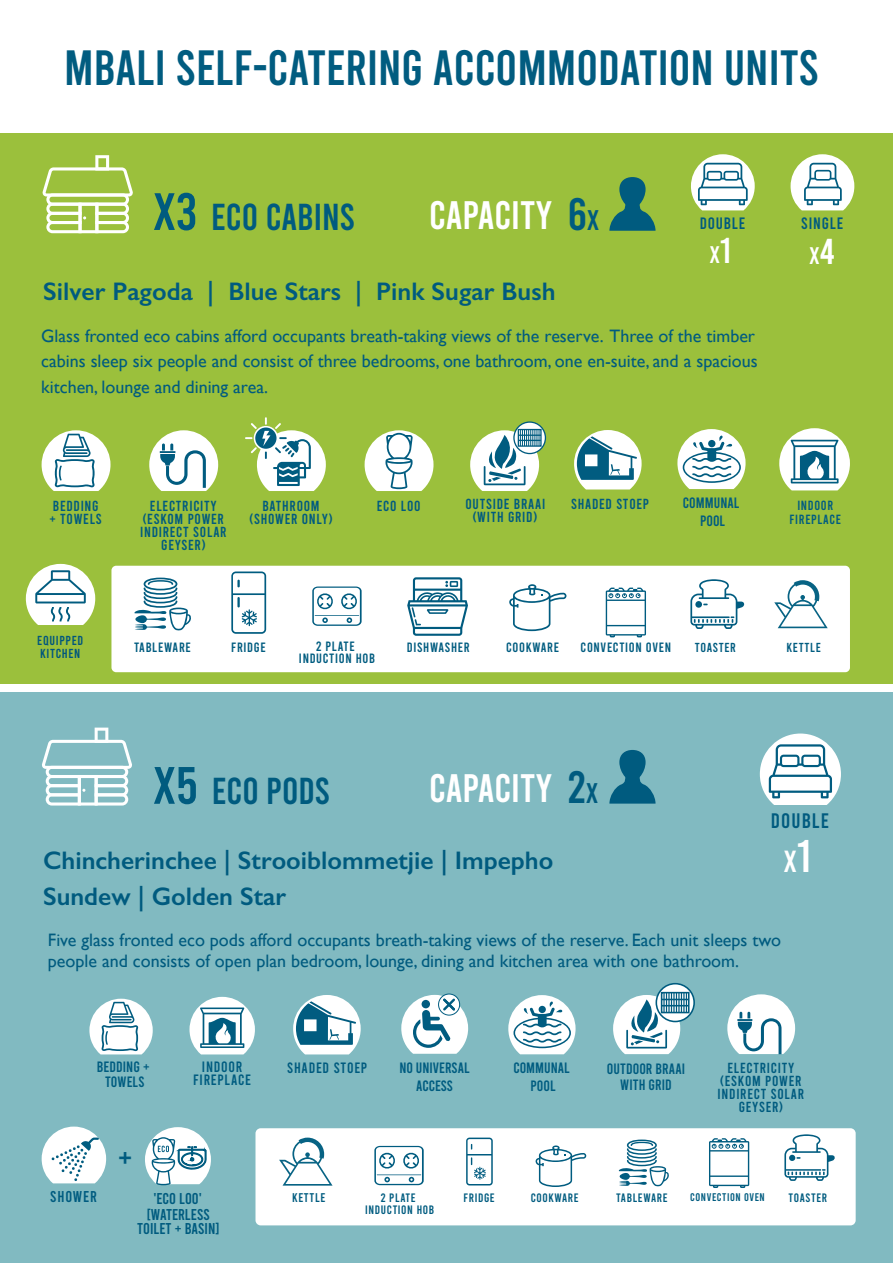
<style>
.page{position:relative;width:893px;height:1263px;background:#fff}
.page>*{position:absolute;margin:0;border:0;box-sizing:border-box;transform-origin:0 0}
.t1{font:49.5px "Bebas";color:#015c80}
.t2{font:39.75px "Bebas";color:#fff}
.t3{font:37.5px "Bebas";color:#005b7f}
.t4{font:32.55px "Bebas";color:#005c80}
.t5{font:30.6px "Bebas";color:#fff}
.t6{font:600 25.5px/36px "Gill Sans";color:#005b7f}
.t7{font:24px "Bebas";color:#fff}
.t8{font:21px "Bebas";letter-spacing:.05em;color:#005b7f}
.t9{font:18px/25.5px "Gill Sans";color:#005b7f}
.t10{font:16.5px "Bebas";letter-spacing:.05em;color:#005b7f}
.t11{font:15.6px/15px "Bebas";color:#005b7f;text-align:center}
.t12{font:15.6px "Bebas";letter-spacing:.05em;color:#005c80}
.t13{font:15px/18px "Bebas";letter-spacing:.005em;color:#005c80;text-align:center}
.t14{font:15px/12.5px "Bebas";letter-spacing:.05em;color:#005c80;text-align:center}
.t15{font:15px "Bebas";letter-spacing:.05em;color:#005b7f}
.t16{font:14.55px/12.9px "Bebas";letter-spacing:.05em;color:#005b7f;text-align:center}
.t17{font:13.5px "Bebas";letter-spacing:.05em;color:#015c80}
.t18{font:13.5px/12px "Bebas";letter-spacing:.05em;color:#005c80;text-align:center}
.t19{font:13.35px/13.5px "Bebas";letter-spacing:.05em;color:#005c80;text-align:center}
.t20{font:13.05px/13px "Bebas";letter-spacing:.05em;color:#00567d}
.t21{font:13.05px "Bebas";letter-spacing:.05em;color:#015c80}
.t22{font:12.6px "Bebas";letter-spacing:.05em;color:#015c80}
.t23{font:12.3px "Bebas";letter-spacing:.05em;color:#015c80}
.t24{font:12.15px/12px "Bebas";letter-spacing:.05em;color:#005c80;text-align:center}
.t25{font:11.1px "Bebas";letter-spacing:.05em;color:#015c80}
.s1{font-size:52.5px}
.s2{font-size:45.45px;color:#005b7f}
.s3{font-size:28.35px;color:#005b7f}
.s4{font-size:36px}
.s5{font-size:45.75px}
</style>
<div class="page">
<div style="left:0;top:133px;width:893px;height:550px;background:#9bc03c"></div>
<div style="left:0;top:692px;width:893px;height:571px;background:#81bac1"></div>
<svg style="left:42px;top:155px;width:91px;height:78px"></svg>
<svg style="left:609px;top:177px;width:46px;height:54px"></svg>
<svg style="left:609px;top:750px;width:46px;height:54px"></svg>
<svg style="left:691px;top:154px;width:64px;height:56px"></svg>
<svg style="left:760px;top:733px;width:81px;height:72px"></svg>
<svg style="left:26px;top:564px;width:69px;height:61px"></svg>
<div style="left:111px;top:566px;width:739px;height:106px;background:#fff;border-radius:5px"></div>
<svg style="left:134px;top:578px;width:57px;height:52px"></svg>
<svg style="left:509px;top:584px;width:57px;height:47px"></svg>
<svg style="left:690px;top:579px;width:55px;height:50px"></svg>
<svg style="left:774px;top:580px;width:54px;height:48px"></svg>
<svg style="left:231px;top:571px;width:35px;height:63px"></svg>
<svg style="left:791px;top:154px;width:63px;height:56px;background:#d0e1d0"></svg>
<svg style="left:42px;top:728px;width:90px;height:77px"></svg>
<div style="left:255px;top:1128px;width:601px;height:97px;background:#fff;border-radius:5px"></div>
<svg style="left:374px;top:1146px;width:50px;height:39px"></svg>
<hr style="left:377px;top:1174px;width:44px;height:1px;background:#005c80">
<svg style="left:536px;top:1145px;width:50px;height:42px"></svg>
<svg style="left:619px;top:1139px;width:50px;height:47px"></svg>
<svg style="left:466px;top:1137px;width:27px;height:48px"></svg>
<svg style="left:784px;top:1134px;width:51px;height:47px"></svg>
<svg style="left:656px;top:984px;width:38px;height:37px"></svg>
<div style="left:655px;top:983px;width:40px;height:39px;border:2px solid #005b7f;border-radius:50%"></div>
<svg style="left:661px;top:992px;width:29px;height:21px"></svg>
<svg style="left:613px;top:993px;width:76px;height:61px"></svg>
<svg style="left:42px;top:1126px;width:64px;height:57px"></svg>
<svg style="left:145px;top:1127px;width:66px;height:58px"></svg>
<svg style="left:727px;top:994px;width:68px;height:60px"></svg>
<svg style="left:89px;top:999px;width:64px;height:55px"></svg>
<svg style="left:508px;top:995px;width:68px;height:59px"></svg>
<svg style="left:279px;top:1137px;width:53px;height:48px"></svg>
<svg style="left:149px;top:430px;width:69px;height:61px"></svg>
<svg style="left:365px;top:430px;width:68px;height:61px;background:#d6e5d2"></svg>
<svg style="left:245px;top:417px;width:81px;height:74px"></svg>
<svg style="left:42px;top:430px;width:69px;height:61px"></svg>
<svg style="left:514px;top:422px;width:31px;height:31px"></svg>
<div style="left:513px;top:421px;width:33px;height:33px;border:1px solid #005b7f;border-radius:50%"></div>
<svg style="left:518px;top:429px;width:24px;height:18px"></svg>
<svg style="left:470px;top:430px;width:71px;height:61px;background:#b5d0c7"></svg>
<svg style="left:677px;top:429px;width:69px;height:60px"></svg>
<svg style="left:574px;top:430px;width:68px;height:59px"></svg>
<svg style="left:293px;top:995px;width:68px;height:59px"></svg>
<svg style="left:779px;top:428px;width:71px;height:62px"></svg>
<svg style="left:189px;top:997px;width:66px;height:57px"></svg>
<svg style="left:407px;top:577px;width:61px;height:59px"></svg>
<svg style="left:709px;top:1138px;width:40px;height:50px"></svg>
<svg style="left:312px;top:586px;width:50px;height:40px"></svg>
<hr style="left:315px;top:615px;width:44px;height:1px;background:#005c80">
<svg style="left:606px;top:588px;width:40px;height:49px"></svg>
<div style="left:438px;top:993px;width:22px;height:22px;border:1px solid #015c80;border-radius:50%"></div>
<svg style="left:401px;top:995px;width:67px;height:59px"></svg>
<h1 class="t1" style="left:64px;top:43px;width:756px">MBALI SELF-CATERING ACCOMMODATION UNITS</h1>
<h3 class="t3" style="left:153px;top:198px;width:204px"><span class="s1">X3</span> ECO CABINS</h3>
<h2 class="t2" style="left:429px;top:195px;width:172px">CAPACITY <span class="s2">6</span><span class="s3">X</span></h2>
<h3 class="t6" style="left:43px;top:273px;width:514px">Silver Pagoda | Blue Stars | Pink Sugar Bush</h3>
<p class="t10" style="left:700px;top:215px;width:47px">DOUBLE</p>
<h3 class="t7" style="left:710px;top:242px;width:23px">X<span class="s4">1</span></h3>
<p class="t9" style="left:41px;top:323px;width:718px">Glass fronted eco cabins afford occupants breath-taking views of the reserve. Three of the timber cabins sleep six people and consist of three bedrooms, one bathroom, one en-suite, and a spacious kitchen, lounge and dining area.</p>
<p class="t10" style="left:801px;top:215px;width:44px">SINGLE</p>
<h3 class="t7" style="left:809px;top:244px;width:27px">X<span class="s4">4</span></h3>
<p class="t16" style="left:50px;top:499px;width:54px;text-align:left">BEDDING + TOWELS</p>
<p class="t13" style="left:683px;top:494px;width:58px">COMMUNAL<br>POOL</p>
<p class="t16" style="left:150px;top:499px;width:68px">ELECTRICITY</p>
<p class="t16" style="left:571px;top:498px;width:79px">SHADED STOEP</p>
<p class="t16" style="left:140px;top:512px;width:88px">(ESKOM POWER<br>INDIRECT SOLAR<br>GEYSER)</p>
<p class="t16" style="left:465px;top:498px;width:81px">OUTSIDE BRAAI (WITH GRID)</p>
<p class="t16" style="left:262px;top:499px;width:59px">BATHROOM</p>
<p class="t16" style="left:377px;top:499px;width:45px">ECO LOO</p>
<p class="t16" style="left:250px;top:512px;width:84px">(SHOWER ONLY)</p>
<p class="t19" style="left:790px;top:499px;width:53px">INDOOR<br>FIREPLACE</p>
<p class="t20" style="left:37px;top:634px;width:47px">EQUIPPED<br>KITCHEN</p>
<p class="t17" style="left:134px;top:640px;width:58px">TABLEWARE</p>
<p class="t17" style="left:231px;top:640px;width:36px">FRIDGE</p>
<p class="t17" style="left:407px;top:640px;width:64px">DISHWASHER</p>
<p class="t17" style="left:506px;top:640px;width:54px">COOKWARE</p>
<p class="t21" style="left:695px;top:640px;width:43px">TOASTER</p>
<p class="t21" style="left:786px;top:640px;width:36px">KETTLE</p>
<p class="t18" style="left:299px;top:640px;width:78px">2 PLATE<br>INDUCTION HOB</p>
<p class="t17" style="left:581px;top:640px;width:92px">CONVECTION OVEN</p>
<h3 class="t3" style="left:153px;top:772px;width:179px"><span class="s1">X5</span> ECO PODS</h3>
<h2 class="t2" style="left:429px;top:768px;width:171px">CAPACITY <span class="s2">2</span><span class="s3">X</span></h2>
<h3 class="t6" style="left:43px;top:842px;width:512px">Chincherinchee | Strooiblommetjie | Impepho<br>Sundew | Golden Star</h3>
<p class="t8" style="left:771px;top:810px;width:60px">DOUBLE</p>
<h3 class="t5" style="left:784px;top:845px;width:29px">X<span class="s5">1</span></h3>
<p class="t9" style="left:48px;top:928px;width:735px;line-height:21.6px">Five glass fronted eco pods afford occupants breath-taking views of the reserve. Each unit sleeps two people and consists of open plan bedroom, lounge, dining and kitchen area with one bathroom.</p>
<p class="t14" style="left:193px;top:1060px;width:59px">INDOOR<br>FIREPLACE</p>
<p class="t13" style="left:97px;top:1059px;width:54px;line-height:15px">BEDDING +<br>TOWELS</p>
<p class="t13" style="left:399px;top:1058px;width:72px">NO UNIVERSAL<br>ACCESS</p>
<p class="t13" style="left:513px;top:1059px;width:58px">COMMUNAL<br>POOL</p>
<p class="t15" style="left:287px;top:1060px;width:82px">SHADED STOEP</p>
<p class="t13" style="left:607px;top:1060px;width:80px;line-height:16.8px">OUTDOOR BRAAI<br>WITH GRID</p>
<p class="t16" style="left:718px;top:1061px;width:88px">ELECTRICITY (ESKOM POWER<br>INDIRECT SOLAR<br>GEYSER)</p>
<h3 class="t4" style="left:118px;top:1142px;width:16px">+</h3>
<p class="t12" style="left:50px;top:1188px;width:48px">SHOWER</p>
<p class="t11" style="left:137px;top:1191px;width:84px">'ECO LOO' [WATERLESS<br>TOILET + BASIN]</p>
<p class="t22" style="left:292px;top:1191px;width:35px">KETTLE</p>
<p class="t24" style="left:365px;top:1191px;width:70px">2 PLATE<br>INDUCTION HOB</p>
<p class="t24" style="left:464px;top:1191px;width:33px">FRIDGE</p>
<p class="t24" style="left:531px;top:1191px;width:49px">COOKWARE</p>
<p class="t24" style="left:616px;top:1191px;width:53px">TABLEWARE</p>
<p class="t23" style="left:788px;top:1191px;width:40px">TOASTER</p>
<p class="t25" style="left:690px;top:1192px;width:76px">CONVECTION OVEN</p>
</div>
